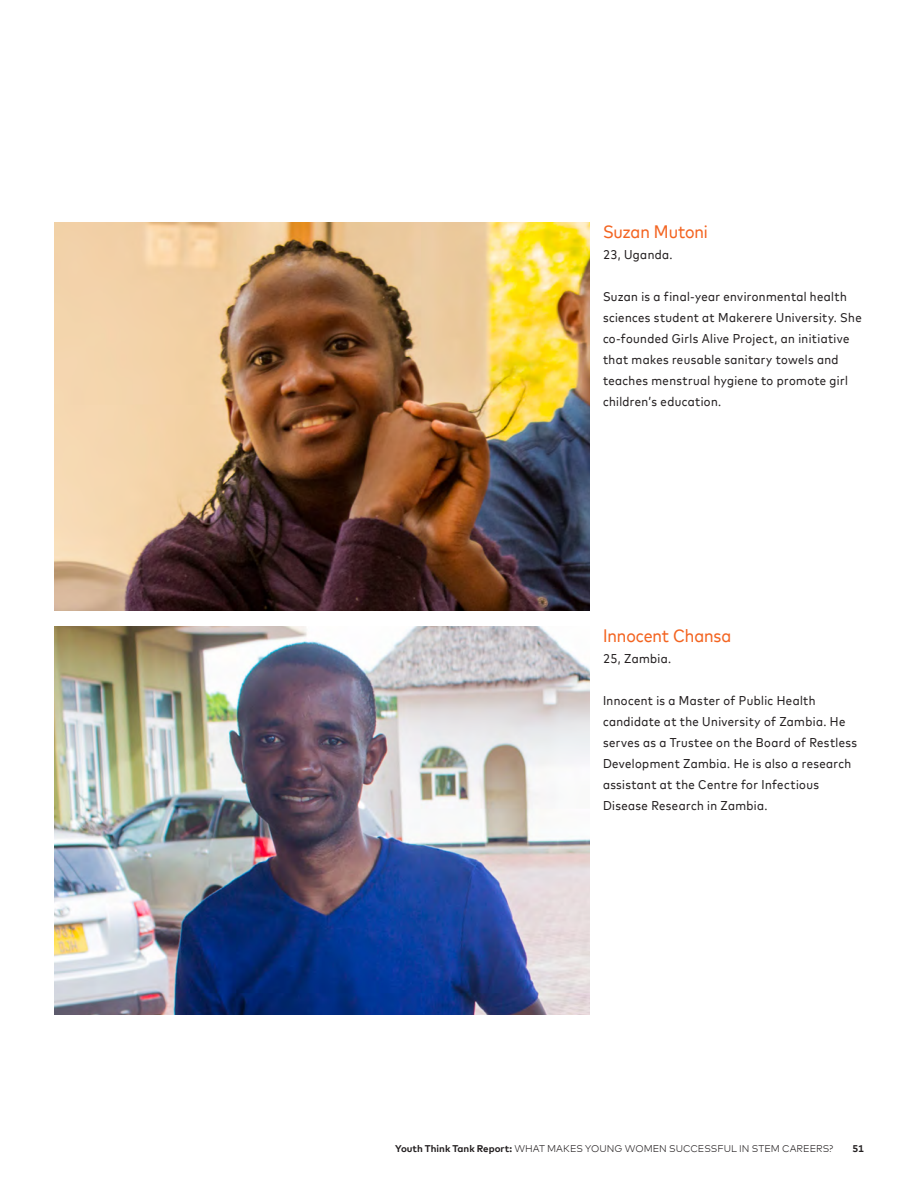
<style>
.page{position:relative;width:918px;height:1188px;background:#fff}
.page>*{position:absolute;margin:0;border:0;box-sizing:border-box;transform-origin:0 0}
.t1{font:18px "Mark For MC Nrw";letter-spacing:-.005em;color:#f36421}
.t2{font:12.75px/21px "Mark For MC Nrw";letter-spacing:.03em;color:#231f20}
.t3{font:300 9.75px "Mark Offc For MC";letter-spacing:.005em;color:#231f20}
.t4{font:700 9.75px "Mark Offc For MC";color:#231f20}
.s1{font-weight:700}
</style>
<div class="page">
<img style="left:54px;top:222px;width:536px;height:388px">
<img style="left:54px;top:626px;width:536px;height:389px">
<h1 class="t1" style="left:603px;top:218px;width:106px">Suzan Mutoni</h1>
<p class="t2" style="left:603px;top:243px;width:71px">23, Uganda.</p>
<p class="t2" style="left:603px;top:285px;width:260px">Suzan is a final-year environmental health sciences student at Makerere University. She co-founded Girls Alive Project, an initiative that makes reusable sanitary towels and teaches menstrual hygiene to promote girl children’s education.</p>
<h1 class="t1" style="left:603px;top:622px;width:130px">Innocent Chansa</h1>
<p class="t2" style="left:603px;top:647px;width:70px">25, Zambia.</p>
<p class="t2" style="left:603px;top:689px;width:256px">Innocent is a Master of Public Health candidate at the University of Zambia. He serves as a Trustee on the Board of Restless Development Zambia. He is also a research assistant at the Centre for Infectious Disease Research in Zambia.</p>
<p class="t3" style="left:395px;top:1142px;width:440px"><span class="s1">Youth Think Tank Report:</span> WHAT MAKES YOUNG WOMEN SUCCESSFUL IN STEM CAREERS?</p>
<p class="t4" style="left:853px;top:1141px;width:13px">51</p>
</div>
